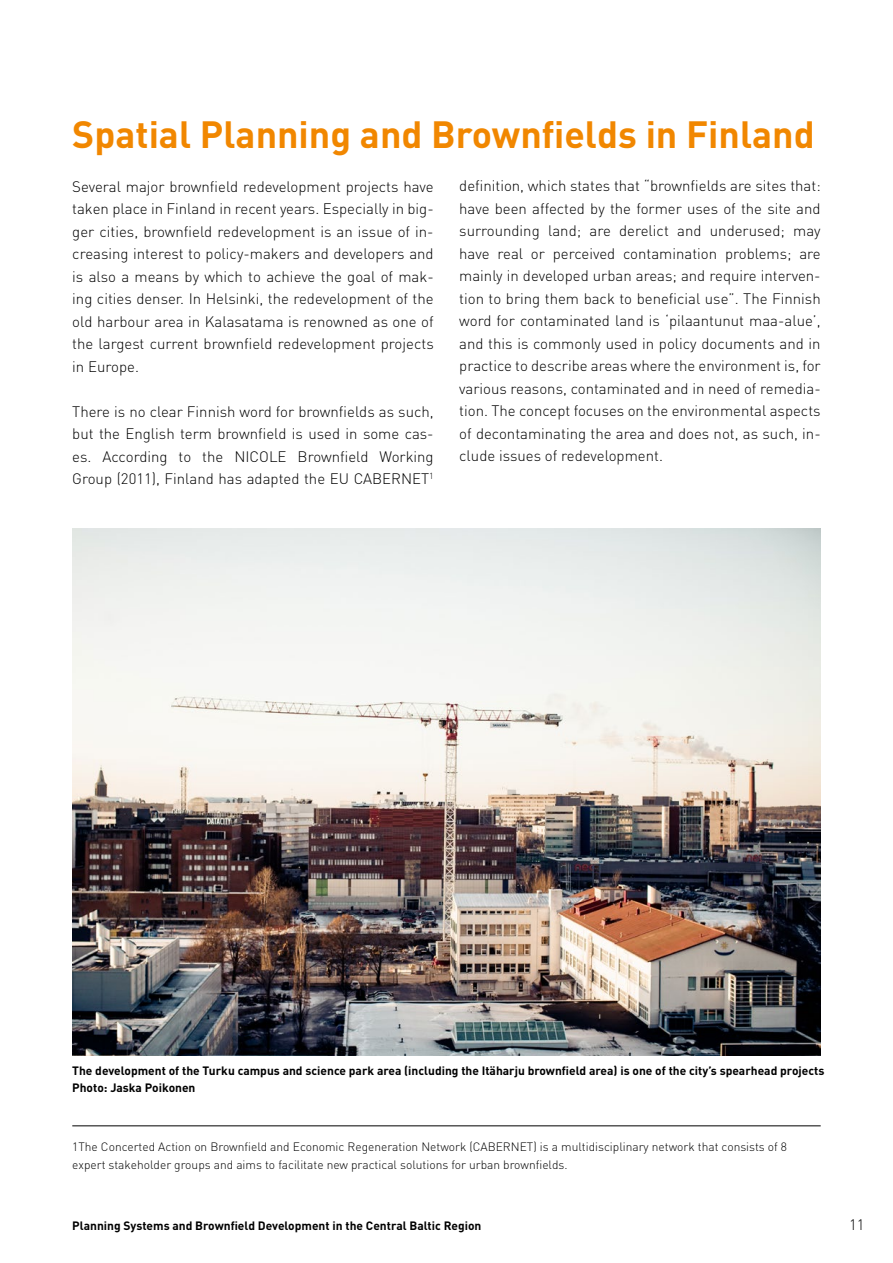
<style>
.page{position:relative;width:893px;height:1263px;background:#fff}
.page>*{position:absolute;margin:0;border:0;box-sizing:border-box;transform-origin:0 0}
.t1{font:700 37.5px "DIN Pro";color:#f18700}
.t2{font:300 15px/22.5px "DIN Pro";color:#000;text-align:justify}
.t3{font:700 12px/16.5px "DIN Pro";color:#000}
.t4{font:300 12px/18px "DIN Pro";color:#000}
</style>
<div class="page">
<hr style="left:72px;top:1125px;width:749px;height:1px;background:#000">
<img style="left:72px;top:529px;width:749px;height:527px">
<h1 class="t1" style="left:72px;top:109px;width:744px">Spatial Planning and Brownfields in Finland</h1>
<p class="t2" style="left:72px;top:174px;width:363px">Several major brownfield redevelopment projects have taken place in Finland in recent years. Especially in big&shy;ger cities, brownfield redevelopment is an issue of in&shy;creasing interest to policy-makers and developers and is also a means by which to achieve the goal of mak&shy;ing cities denser. In Helsinki, the redevelopment of the old harbour area in Kalasatama is renowned as one of the largest current brownfield redevelopment projects in Europe.</p>
<p class="t2" style="left:72px;top:399px;width:363px">There is no clear Finnish word for brownfields as such, but the English term brownfield is used in some cas&shy;es. According to the NICOLE Brownfield Working Group (2011), Finland has adapted the EU CABERNET<sup>1</sup></p>
<p class="t2" style="left:459px;top:174px;width:363px">definition, which states that “brownfields are sites that: have been affected by the former uses of the site and surrounding land; are derelict and underused; may have real or perceived contamination problems; are mainly in developed urban areas; and require interven&shy;tion to bring them back to beneficial use”. The Finnish word for contaminated land is ‘pilaantunut maa-alue’, and this is commonly used in policy documents and in practice to describe areas where the environment is, for various reasons, contaminated and in need of remedia&shy;tion. The concept focuses on the environmental aspects of decontaminating the area and does not, as such, in&shy;clude issues of redevelopment.</p>
<p class="t3" style="left:72px;top:1062px;width:754px">The development of the Turku campus and science park area (including the Itäharju brownfield area) is one of the city’s spearhead projects<br>Photo: Jaska Poikonen</p>
<p class="t4" style="left:72px;top:1137px;width:716px">1The Concerted Action on Brownfield and Economic Regeneration Network (CABERNET) is a multidisciplinary network that consists of 8 expert stakeholder groups and aims to facilitate new practical solutions for urban brownfields.</p>
<p class="t3" style="left:72px;top:1216px;width:411px">Planning Systems and Brownfield Development in the Central Baltic Region</p>
<p class="t2" style="left:849px;top:1212px;width:17px">11</p>
</div>
